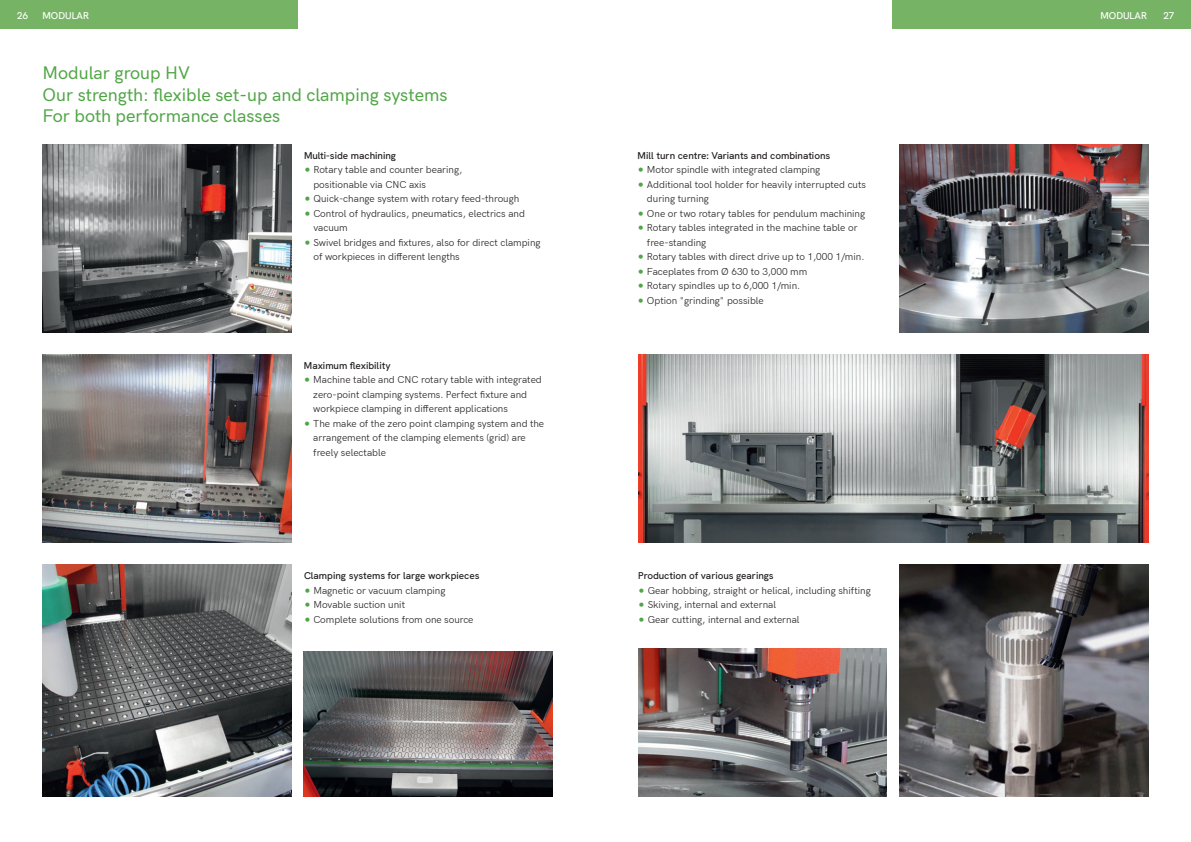
<style>
.page{position:relative;width:1191px;height:842px;background:#fff}
.page>*{position:absolute;margin:0;border:0;box-sizing:border-box;transform-origin:0 0}
.t1{font:500 18px/21.7px "HK Grotesk";color:#50a646}
.t2{font:10px/14.5px "HK Grotesk";color:#231f20}
.t3{font:600 10px "HK Grotesk";color:#231f20}
.t4{font:600 10px "HK Grotesk";color:#fff}
</style>
<div class="page">
<img style="left:43px;top:354px;width:248px;height:189px">
<img style="left:43px;top:565px;width:248px;height:232px">
<img style="left:304px;top:652px;width:249px;height:145px">
<img style="left:899px;top:144px;width:249px;height:189px">
<img style="left:638px;top:649px;width:249px;height:148px">
<img style="left:899px;top:565px;width:249px;height:232px">
<img style="left:638px;top:354px;width:510px;height:189px">
<img style="left:43px;top:144px;width:248px;height:189px">
<div style="left:0;top:0;width:297px;height:28px;background:#76b364"></div>
<div style="left:892px;top:0;width:299px;height:28px;background:#76b364"></div>
<p class="t4" style="left:17px;top:8px;width:13px">26</p>
<p class="t4" style="left:43px;top:8px;width:48px">MODULAR</p>
<p class="t4" style="left:1100px;top:8px;width:48px">MODULAR</p>
<p class="t4" style="left:1163px;top:8px;width:13px">27</p>
<h1 class="t1" style="left:43px;top:60px;width:406px">Modular group HV<br>Our strength: flexible set-up and clamping systems<br>For both performance classes</h1>
<p class="t3" style="left:304px;top:147px;width:94px">Multi-side machining</p>
<p class="t2" style="left:313px;top:162px;width:229px">Rotary table and counter bearing,<br>positionable via CNC axis<br>Quick-change system with rotary feed-through Control of hydraulics, pneumatics, electrics and vacuum<br>Swivel bridges and fixtures, also for direct clamping of workpieces in different lengths</p>
<p class="t3" style="left:304px;top:358px;width:88px">Maximum flexibility</p>
<p class="t2" style="left:313px;top:372px;width:232px">Machine table and CNC rotary table with integrated zero-point clamping systems. Perfect fixture and workpiece clamping in different applications<br>The make of the zero point clamping system and the arrangement of the clamping elements (grid) are freely selectable</p>
<p class="t3" style="left:304px;top:568px;width:177px">Clamping systems for large workpieces</p>
<p class="t2" style="left:313px;top:582px;width:162px">Magnetic or vacuum clamping<br>Movable suction unit<br>Complete solutions from one source</p>
<p class="t3" style="left:637px;top:147px;width:194px">Mill turn centre: Variants and combinations</p>
<p class="t2" style="left:647px;top:162px;width:221px">Motor spindle with integrated clamping Additional tool holder for heavily interrupted cuts during turning<br>One or two rotary tables for pendulum machining Rotary tables integrated in the machine table or free-standing<br>Rotary tables with direct drive up to 1,000 1/min.<br>Faceplates from Ø 630 to 3,000 mm<br>Rotary spindles up to 6,000 1/min.<br>Option "grinding" possible</p>
<p class="t3" style="left:638px;top:568px;width:137px">Production of various gearings</p>
<p class="t2" style="left:647px;top:582px;width:225px">Gear hobbing, straight or helical, including shifting<br>Skiving, internal and external<br>Gear cutting, internal and external</p>
</div>
